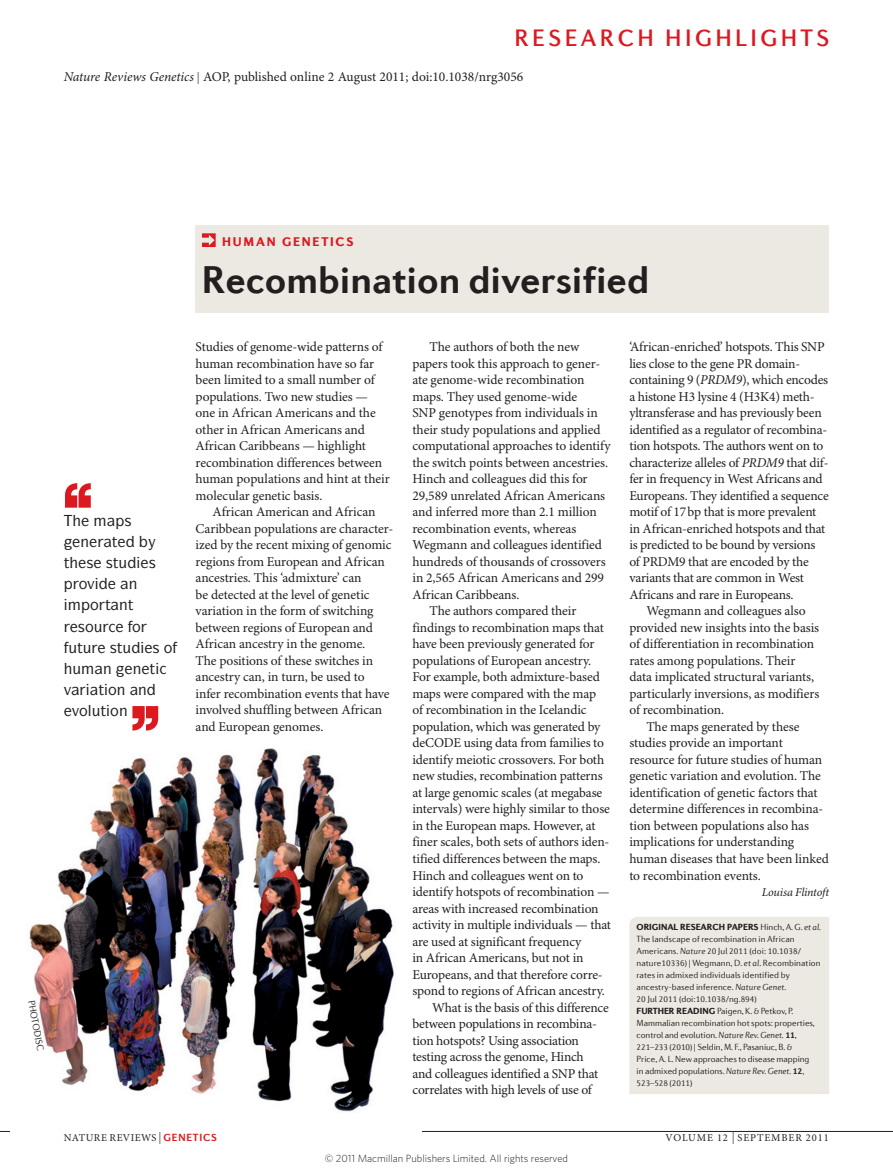
<style>
.page{position:relative;width:893px;height:1174px;background:#fff}
.page>*{position:absolute;margin:0;border:0;box-sizing:border-box;transform-origin:0 0}
.t1{font:700 39px "Diverda Sans Com";color:#231f20}
.sectionheader{font:500 24px "Diverda Sans Com";letter-spacing:.14em;color:#dc1820}
.pulloutquote{font:500 15.15px "ITC Symbol Std";color:#231f20}
.bodyindent{font:13.5px/16.5px "Minion Pro";letter-spacing:-.01em;color:#231f20}
.bodyfirst{font:13.5px/16.5px "Minion Pro";letter-spacing:-.005em;color:#231f20}
.ministrap{font:900 12.75px "Diverda Sans Com";letter-spacing:.14em;color:#dc1820}
.author{font:italic 12px "Minion Pro";letter-spacing:-.015em;color:#231f20}
.t2{font:300 10.5px "Whitney";color:#231f20}
.t3{font:10.5px "Minion Pro";letter-spacing:.04em;color:#231f20}
.t4{font:10.5px "Minion Pro";letter-spacing:.07em;color:#231f20}
.creditstyle{font:9.75px "Diverda Sans Com Light 2";color:#231f20}
.t5{font:9px/12px "Diverda Sans Com Light 2";letter-spacing:-.005em;color:#231f20}
.s1{font-style:italic}
.s2{font-size:12px}
.s3{font-family:"Diverda Sans Com";font-weight:900}
.s4{font-family:"Diverda Sans Com";font-weight:300}
.s5{font-family:"Diverda Sans Com";font-weight:300;font-style:italic}
.s6{font-family:"Diverda Sans Com";font-weight:700}
.s7{font-family:"Diverda Sans Com";font-weight:700;color:#dc1820}
</style>
<div class="page">
<hr style="left:0;top:1131px;width:893px;height:1px;background:#231f20">
<img style="left:29px;top:720px;width:365px;height:392px">
<div style="left:196px;top:225px;width:633px;height:88px;background:#ece8e2"></div>
<svg style="left:202px;top:233px;width:14px;height:14px"></svg>
<div style="left:629px;top:917px;width:200px;height:177px;background:#ece8e2"></div>
<svg style="left:132px;top:706px;width:26px;height:24px"></svg>
<svg style="left:65px;top:483px;width:26px;height:24px"></svg>
<p class="sectionheader" style="left:514px;top:24px;width:316px">RESEARCH HIGHLIGHTS</p>
<p class="bodyindent" style="left:64px;top:69px;width:461px"><span class="s1">Nature Reviews Genetics</span> <span class="s2">|</span> AOP, published online 2 August 2011; doi:10.1038/nrg3056</p>
<p class="creditstyle" style="left:37px;top:999px;width:53px;rotate:80deg">PHOTODISC</p>
<p class="pulloutquote" style="left:64px;top:553px;width:65px">▼ ▲ ▲▼◆</p>
<p class="pulloutquote" style="left:129px;top:574px;width:10px">■</p>
<p class="pulloutquote" style="left:90px;top:595px;width:45px">□▼■▼</p>
<p class="pulloutquote" style="left:78px;top:616px;width:26px">▲□◆</p>
<p class="pulloutquote" style="left:68px;top:637px;width:64px">◆▼◆ ▲▼◆</p>
<p class="pulloutquote" style="left:64px;top:679px;width:85px">❖ ▼□■ ■</p>
<p class="pulloutquote" style="left:72px;top:700px;width:58px">❖□●◆▼ □■</p>
<p class="ministrap" style="left:222px;top:233px;width:133px">HUMAN GENETICS</p>
<p class="t1" style="left:202px;top:257px;width:449px">Recombination diversified</p>
<p class="bodyfirst" style="left:196px;top:339px;width:196px">Studies of genome-wide patterns of human recombination have so far been limited to a small number of populations. Two new studies — one in African Americans and the other in African Americans and<br>African Caribbeans — highlight recombination differences between human populations and hint at their molecular genetic basis.</p>
<p class="bodyindent" style="left:196px;top:504px;width:199px;text-indent:17px">African American and African Caribbean populations are character&shy;ized by the recent mixing of genomic regions from European and African ancestries. This ‘admixture’ can<br>be detected at the level of genetic variation in the form of switching between regions of European and African ancestry in the genome.<br>The positions of these switches in ancestry can, in turn, be used to infer recombination events that have involved shuffling between African and European genomes.</p>
<p class="bodyindent" style="left:412px;top:339px;width:200px;text-indent:17px">The authors of both the new papers took this approach to gener&shy;ate genome-wide recombination maps. They used genome-wide<br>SNP genotypes from individuals in their study populations and applied computational approaches to identify the switch points between ancestries.<br>Hinch and colleagues did this for 29,589 unrelated African Americans and inferred more than 2.1 million recombination events, whereas Wegmann and colleagues identified hundreds of thousands of crossovers in 2,565 African Americans and 299<br>African Caribbeans.</p>
<p class="bodyindent" style="left:412px;top:603px;width:200px;text-indent:17px">The authors compared their findings to recombination maps that have been previously generated for populations of European ancestry.<br>For example, both admixture-based maps were compared with the map<br>of recombination in the Icelandic population, which was generated by deCODE using data from families to identify meiotic crossovers. For both new studies, recombination patterns at large genomic scales (at megabase intervals) were highly similar to those in the European maps. However, at finer scales, both sets of authors iden&shy;tified differences between the maps.<br>Hinch and colleagues went on to identify hotspots of recombination — areas with increased recombination activity in multiple individuals — that are used at significant frequency<br>in African Americans, but not in Europeans, and that therefore corre&shy;spond to regions of African ancestry.</p>
<p class="bodyindent" style="left:412px;top:999px;width:198px;text-indent:20px">What is the basis of this difference between populations in recombina&shy;tion hotspots? Using association testing across the genome, Hinch<br>and colleagues identified a SNP that correlates with high levels of use of</p>
<p class="bodyindent" style="left:629px;top:339px;width:201px">‘African-enriched’ hotspots. This SNP lies close to the gene PR domain&shy;containing 9 (<span class="s1">PRDM9</span>), which encodes a histone H3 lysine 4 (H3K4) meth&shy;yltransferase and has previously been identified as a regulator of recombina&shy;tion hotspots. The authors went on to characterize alleles of <span class="s1">PRDM9</span> that dif&shy;fer in frequency in West Africans and Europeans. They identified a sequence motif of 17bp that is more prevalent in African-enriched hotspots and that is predicted to be bound by versions of PRDM9 that are encoded by the variants that are common in West Africans and rare in Europeans.</p>
<p class="bodyindent" style="left:629px;top:603px;width:191px;text-indent:17px">Wegmann and colleagues also provided new insights into the basis of differentiation in recombination rates among populations. Their data implicated structural variants, particularly inversions, as modifiers of recombination.</p>
<p class="bodyindent" style="left:629px;top:719px;width:201px;text-indent:17px">The maps generated by these studies provide an important resource for future studies of human genetic variation and evolution. The identification of genetic factors that determine differences in recombina&shy;tion between populations also has implications for understanding human diseases that have been linked to recombination events.</p>
<p class="author" style="left:762px;top:885px;width:69px">Louisa Flintoft</p>
<p class="t5" style="left:637px;top:921px;width:186px"><span class="s3">ORIGINAL RESEARCH PAPERS</span> <span class="s4">Hinch, A. G.</span> <span class="s5">et al</span><span class="s4">.<br>The landscape of recombination in African Americans.</span> <span class="s5">Nature</span> 20 Jul 2011 (doi: 10.1038/ nature10336) | Wegmann, D. <span class="s5">et al</span><span class="s4">. Recombination </span>rates in admixed individuals identified by ancestry-based inference. <span class="s5">Nature Genet.<br></span>20 Jul 2011 (doi:10.1038/ng.894)<br><span class="s3">FURTHER READING</span> Paigen, K. &amp; Petkov, P.<br>Mammalian recombination hot spots: properties, control and evolution. <span class="s5">Nature Rev. Genet.</span> <span class="s6">11</span><span class="s4">, </span>221–233 (2010) | Seldin, M. F., Pasaniuc, B. &amp;<br>Price, A. L. New approaches to disease mapping<br>in admixed populations. <span class="s5">Nature Rev. Genet.</span> <span class="s6">12</span><span class="s4">, </span>523–528 (2011)</p>
<p class="t3" style="left:64px;top:1131px;width:154px">NATURE REVIEWS <span class="s2">|</span> <span class="s7">GENETICS</span></p>
<p class="t4" style="left:666px;top:1131px;width:165px">VOLUME 12 <span class="s2">|</span> SEPTEMBER 2011</p>
<p class="t2" style="left:325px;top:1151px;width:245px">© 2011 Macmillan Publishers Limited. All rights reserved</p>
</div>
